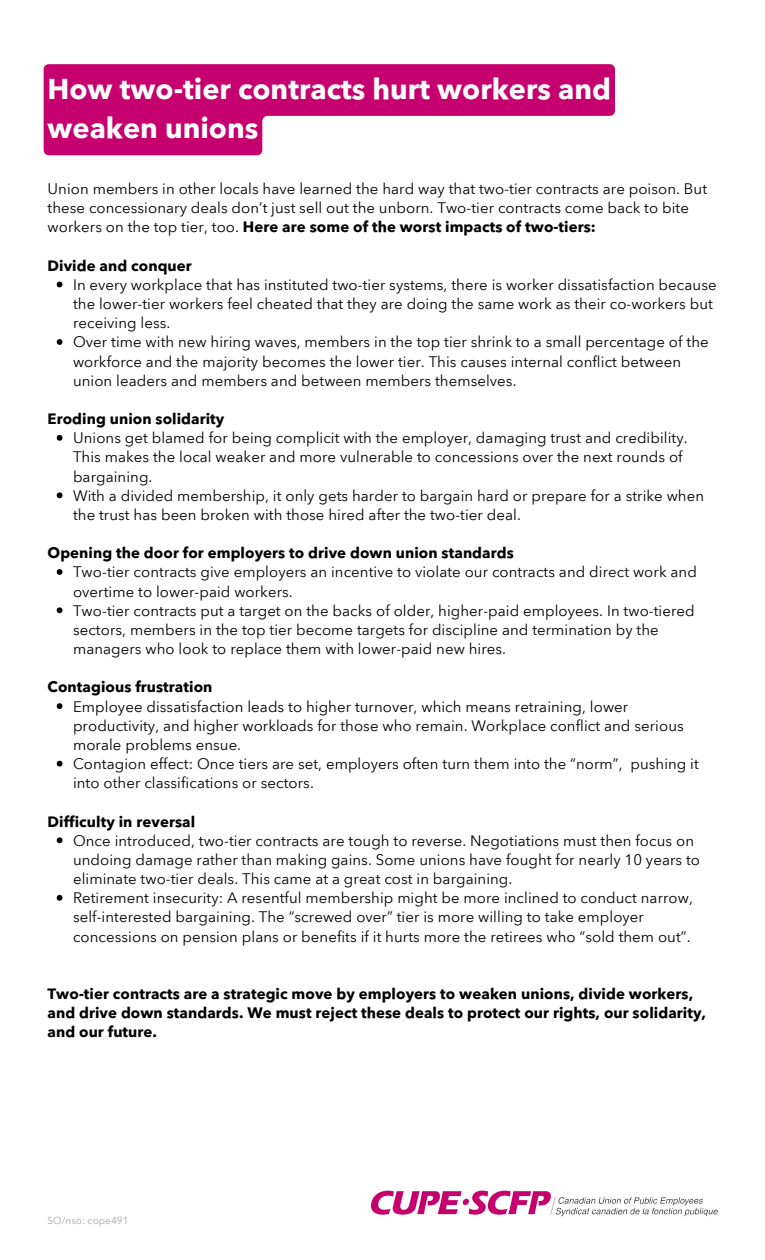
<style>
.page{position:relative;width:765px;height:1260px;background:#fff}
.page>*{position:absolute;margin:0;border:0;box-sizing:border-box;transform-origin:0 0}
.t1{font:700 28.75px/39.4px "Avenir Next Arabic";color:#fff}
.t2{font:15px/19.1px "Avenir Next Arabic";letter-spacing:.005em;color:#000}
.t3{font:700 15px/19.1px "Avenir Next Arabic";letter-spacing:.005em;color:#000}
.t4{font:10px "Avenir Next Arabic";letter-spacing:.005em;color:#a6a6a6}
.s1{font-weight:700}
</style>
<div class="page">
<svg style="left:57px;top:282px;width:6px;height:5px"></svg>
<svg style="left:57px;top:339px;width:6px;height:6px"></svg>
<svg style="left:57px;top:435px;width:6px;height:6px"></svg>
<svg style="left:57px;top:492px;width:6px;height:6px"></svg>
<svg style="left:57px;top:569px;width:6px;height:6px"></svg>
<svg style="left:57px;top:607px;width:6px;height:6px"></svg>
<svg style="left:57px;top:703px;width:6px;height:6px"></svg>
<svg style="left:57px;top:761px;width:6px;height:6px"></svg>
<svg style="left:57px;top:837px;width:6px;height:6px"></svg>
<svg style="left:57px;top:895px;width:6px;height:6px"></svg>
<img style="left:371px;top:1190px;width:347px;height:27px">
<svg style="left:44px;top:64px;width:571px;height:91px;fill:#c6006e"></svg>
<p class="t1" style="left:48px;top:69px;width:565px">How two-tier contracts hurt workers and weaken unions</p>
<h1 class="t2" style="left:48px;top:179px;width:661px">Union members in other locals have learned the hard way that two-tier contracts are poison. But these concessionary deals don’t just sell out the unborn. Two-tier contracts come back to bite workers on the top tier, too. <span class="s1">Here are some of the worst impacts of two-tiers:</span></h1>
<h3 class="t3" style="left:48px;top:256px;width:146px">Divide and conquer</h3>
<h2 class="t2" style="left:73px;top:275px;width:645px">In every workplace that has instituted two-tier systems, there is worker dissatisfaction because the lower-tier workers feel cheated that they are doing the same work as their co-workers but receiving less.</h2>
<p class="t2" style="left:73px;top:333px;width:637px">Over time with new hiring waves, members in the top tier shrink to a small percentage of the workforce and the majority becomes the lower tier. This causes internal conflict between union leaders and members and between members themselves.</p>
<p class="t3" style="left:48px;top:409px;width:178px">Eroding union solidarity</p>
<h2 class="t2" style="left:73px;top:428px;width:616px">Unions get blamed for being complicit with the employer, damaging trust and credibility.<br>This makes the local weaker and more vulnerable to concessions over the next rounds of bargaining.</h2>
<p class="t2" style="left:73px;top:486px;width:633px">With a divided membership, it only gets harder to bargain hard or prepare for a strike when the trust has been broken with those hired after the two-tier deal.</p>
<p class="t3" style="left:48px;top:543px;width:468px">Opening the door for employers to drive down union standards</p>
<h2 class="t2" style="left:73px;top:563px;width:625px">Two-tier contracts give employers an incentive to violate our contracts and direct work and overtime to lower-paid workers.</h2>
<p class="t2" style="left:73px;top:601px;width:623px">Two-tier contracts put a target on the backs of older, higher-paid employees. In two-tiered sectors, members in the top tier become targets for discipline and termination by the managers who look to replace them with lower-paid new hires.</p>
<p class="t3" style="left:48px;top:678px;width:166px">Contagious frustration</p>
<h2 class="t2" style="left:73px;top:697px;width:612px">Employee dissatisfaction leads to higher turnover, which means retraining, lower productivity, and higher workloads for those who remain. Workplace conflict and serious morale problems ensue.</h2>
<p class="t2" style="left:73px;top:754px;width:627px">Contagion effect: Once tiers are set, employers often turn them into the “norm”, pushing it into other classifications or sectors.</p>
<p class="t3" style="left:48px;top:812px;width:149px">Difficulty in reversal</p>
<h2 class="t2" style="left:73px;top:831px;width:629px">Once introduced, two-tier contracts are tough to reverse. Negotiations must then focus on undoing damage rather than making gains. Some unions have fought for nearly 10 years to eliminate two-tier deals. This came at a great cost in bargaining.</h2>
<p class="t2" style="left:73px;top:888px;width:622px">Retirement insecurity: A resentful membership might be more inclined to conduct narrow, self-interested bargaining. The “screwed over” tier is more willing to take employer concessions on pension plans or benefits if it hurts more the retirees who “sold them out”.</p>
<p class="t3" style="left:48px;top:984px;width:660px">Two-tier contracts are a strategic move by employers to weaken unions, divide workers, and drive down standards. We must reject these deals to protect our rights, our solidarity, and our future.</p>
<h2 class="t4" style="left:48px;top:1215px;width:82px">SO/nso: cope491</h2>
</div>
